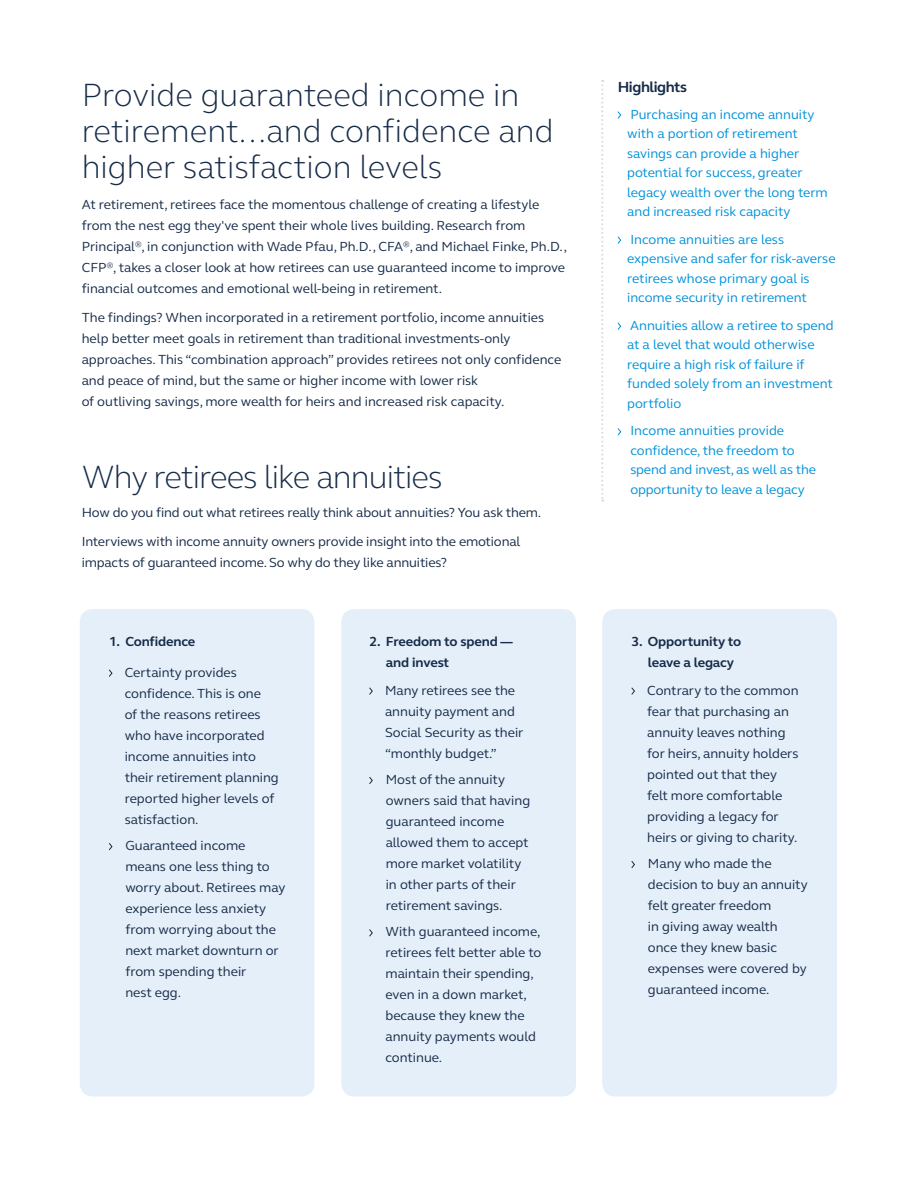
<style>
.page{position:relative;width:918px;height:1188px;background:#fff}
.page>*{position:absolute;margin:0;border:0;box-sizing:border-box;transform-origin:0 0}
.t1{font:300 33px/36px "FS Elliot Pro";color:#162b48}
.t2{font:300 33px "FS Elliot Pro";letter-spacing:-.03em;color:#162b48}
.t3{font:700 15px "FS Elliot Pro";letter-spacing:-.03em;color:#162b48}
.t4{font:13.5px/21px "FS Elliot Pro";color:#162b48}
.t5{font:13.5px/19.5px "FS Elliot Pro";color:#0091da}
.t6{font:700 13.5px/21px "FS Elliot Pro";letter-spacing:-.01em;color:#162b48}
</style>
<div class="page">
<div style="left:80px;top:609px;width:234px;height:487px;background:#e4eff9;border-radius:13px"></div>
<svg style="left:109px;top:669px;width:4px;height:8px"></svg>
<svg style="left:109px;top:843px;width:4px;height:8px"></svg>
<div style="left:341px;top:609px;width:235px;height:487px;background:#e4eff9;border-radius:13px"></div>
<svg style="left:369px;top:687px;width:4px;height:8px"></svg>
<svg style="left:369px;top:777px;width:4px;height:7px"></svg>
<svg style="left:369px;top:929px;width:4px;height:8px"></svg>
<div style="left:602px;top:609px;width:235px;height:487px;background:#e4eff9;border-radius:13px"></div>
<svg style="left:631px;top:687px;width:4px;height:8px"></svg>
<svg style="left:631px;top:861px;width:4px;height:7px"></svg>
<svg style="left:617px;top:111px;width:5px;height:8px"></svg>
<svg style="left:617px;top:236px;width:5px;height:8px"></svg>
<svg style="left:617px;top:322px;width:5px;height:8px"></svg>
<svg style="left:617px;top:428px;width:5px;height:8px"></svg>
<svg style="left:601px;top:80px;width:2px;height:422px"></svg>
<h1 class="t1" style="left:82px;top:76px;width:473px">Provide guaranteed income in retirement...and confidence and higher satisfaction levels</h1>
<p class="t3" style="left:618px;top:77px;width:71px">Highlights</p>
<p class="t5" style="left:627px;top:104px;width:202px">Purchasing an income annuity with a portion of retirement savings can provide a higher potential for success, greater legacy wealth over the long term and increased risk capacity</p>
<p class="t5" style="left:627px;top:229px;width:210px">Income annuities are less expensive and safer for risk-averse retirees whose primary goal is income security in retirement</p>
<p class="t5" style="left:627px;top:315px;width:208px">Annuities allow a retiree to spend at a level that would otherwise require a high risk of failure if funded solely from an investment portfolio</p>
<p class="t5" style="left:630px;top:421px;width:187px">Income annuities provide confidence, the freedom to spend and invest, as well as the opportunity to leave a legacy</p>
<p class="t4" style="left:82px;top:194px;width:487px">At retirement, retirees face the momentous challenge of creating a lifestyle from the nest egg they've spent their whole lives building. Research from Principal<sup>®</sup>, in conjunction with Wade Pfau, Ph.D., CFA<sup>®</sup>, and Michael Finke, Ph.D., CFP<sup>®</sup>, takes a closer look at how retirees can use guaranteed income to improve financial outcomes and emotional well-being in retirement.</p>
<p class="t4" style="left:82px;top:307px;width:481px">The findings? When incorporated in a retirement portfolio, income annuities help better meet goals in retirement than traditional investments-only approaches. This “combination approach” provides retirees not only confidence and peace of mind, but the same or higher income with lower risk<br>of outliving savings, more wealth for heirs and increased risk capacity.</p>
<h1 class="t2" style="left:82px;top:454px;width:362px">Why retirees like annuities</h1>
<p class="t4" style="left:82px;top:497px;width:461px;line-height:29.1px">How do you find out what retirees really think about annuities? You ask them.<br>Interviews with income annuity owners provide insight into the emotional</p>
<p class="t4" style="left:82px;top:551px;width:367px">impacts of guaranteed income. So why do they like annuities?</p>
<p class="t6" style="left:109px;top:631px;width:88px">1. Confidence</p>
<p class="t6" style="left:648px;top:631px;width:95px;text-indent:-16px">3. Opportunity to leave a legacy</p>
<p class="t6" style="left:386px;top:631px;width:129px;text-indent:-16px">2. Freedom to spend — and invest</p>
<p class="t4" style="left:125px;top:661px;width:156px">Certainty provides confidence. This is one<br>of the reasons retirees who have incorporated income annuities into their retirement planning reported higher levels of satisfaction.</p>
<p class="t4" style="left:125px;top:835px;width:162px">Guaranteed income means one less thing to worry about. Retirees may experience less anxiety from worrying about the next market downturn or from spending their<br>nest egg.</p>
<p class="t4" style="left:385px;top:679px;width:140px">Many retirees see the annuity payment and<br>Social Security as their “monthly budget.”</p>
<p class="t4" style="left:386px;top:769px;width:146px">Most of the annuity owners said that having guaranteed income allowed them to accept more market volatility in other parts of their retirement savings.</p>
<p class="t4" style="left:385px;top:921px;width:157px">With guaranteed income, retirees felt better able to maintain their spending, even in a down market, because they knew the annuity payments would continue.</p>
<p class="t4" style="left:647px;top:679px;width:153px">Contrary to the common fear that purchasing an annuity leaves nothing for heirs, annuity holders pointed out that they felt more comfortable providing a legacy for heirs or giving to charity.</p>
<p class="t4" style="left:648px;top:853px;width:161px">Many who made the decision to buy an annuity felt greater freedom<br>in giving away wealth once they knew basic expenses were covered by guaranteed income.</p>
</div>
